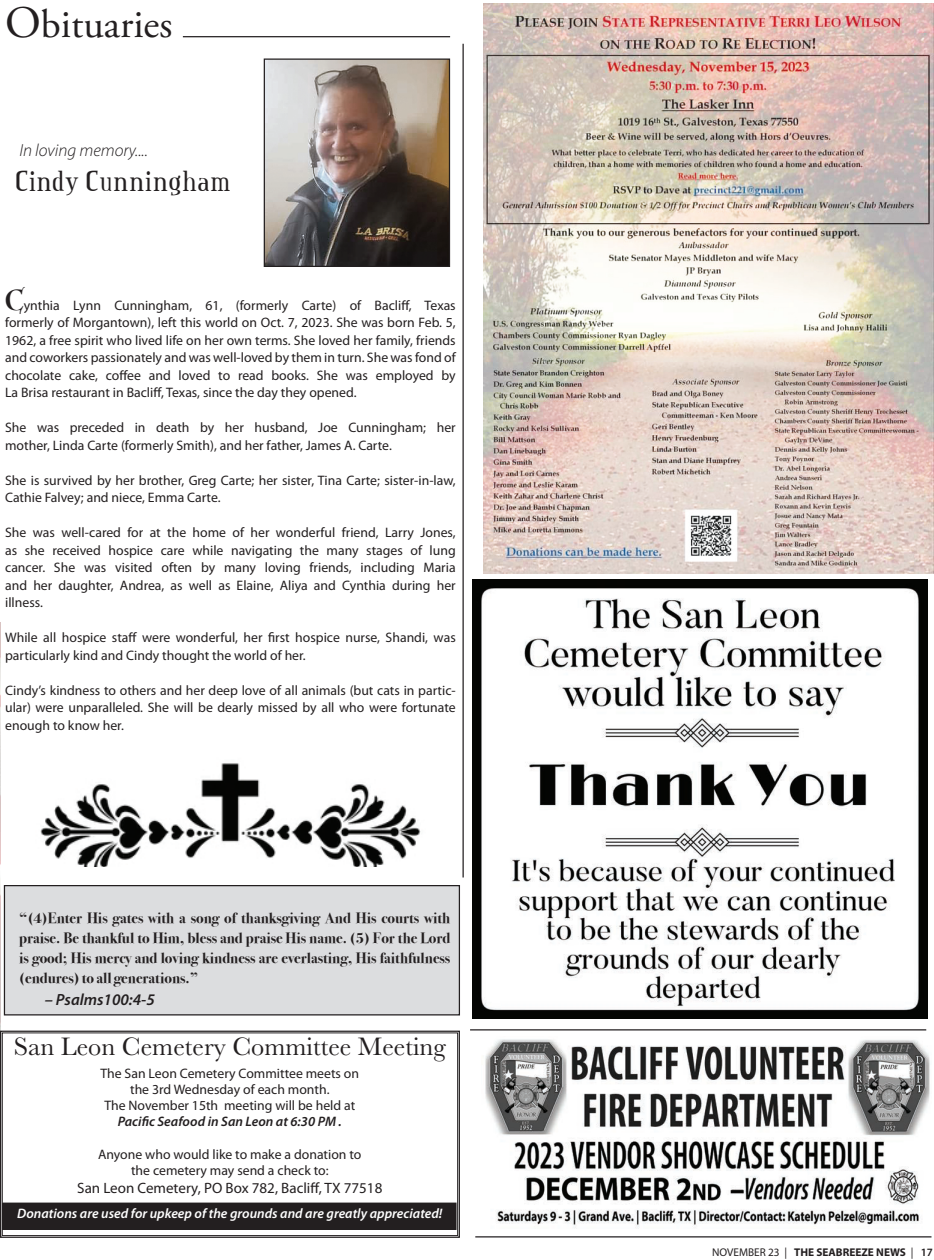
<style>
.page{position:relative;width:934px;height:1260px;background:#fff}
.page>*{position:absolute;margin:0;border:0;box-sizing:border-box;transform-origin:0 0}
.t1{font:40px "Adobe Garamond Pro";color:#231f20}
.t2{font:31px "Credit Valley";color:#231f20}
.t3{font:26.25px "Baskerville";color:#231f20}
.t4{font:italic 300 17.5px "Myriad Pro";color:#231f20}
.t5{font:italic 600 16.25px "Myriad Pro";color:#231f20}
.t6{font:700 15px/20px "Bodoni Svty Two ITCTT";color:#231f20;text-align:justify}
.t7{font:15px "Myriad Pro";color:#231f20}
.t8{font:13.75px/17.5px "Myriad Pro";color:#231f20;text-align:justify}
.t9{font:italic 600 13.75px "Myriad Pro";color:#fff}
.t10{font:italic 600 13.75px "Myriad Pro";color:#231f20}
.t11{font:700 11.25px "Myriad Pro";color:#231f20}
.s1{font-size:45px}
.s2{font-family:"Luminari";font-size:28.75px}
.s3{font-weight:400}
.s4{font-weight:600}
</style>
<div class="page">
<img style="left:0;top:622px;width:1px;height:408px">
<div style="left:4px;top:886px;width:455px;height:129px;background:#dcdddf"></div>
<div style="left:4px;top:885px;width:456px;height:130px;border:1px solid #231f20"></div>
<hr style="left:183px;top:36px;width:267px;height:1px;background:#231f20">
<img style="left:266px;top:60px;width:182px;height:205px">
<div style="left:264px;top:58px;width:186px;height:209px;border:1px solid #231f20"></div>
<svg style="left:0;top:1030px;width:460px;height:208px"></svg>
<div style="left:2px;top:1033px;width:456px;height:203px;border:1px solid #231f20"></div>
<div style="left:3px;top:1203px;width:453px;height:26px;background:#231f20"></div>
<div style="left:3px;top:1203px;width:453px;height:27px;border:1px solid #231f20"></div>
<hr style="left:462px;top:44px;width:2px;height:834px;background:#231f20">
<img style="left:485px;top:1039px;width:445px;height:189px">
<hr style="left:470px;top:1029px;width:456px;height:2px;background:#231f20">
<hr style="left:475px;top:1236px;width:456px;height:2px;background:#231f20">
<img style="left:40px;top:763px;width:381px;height:103px">
<img style="left:472px;top:579px;width:456px;height:439px">
<img style="left:484px;top:3px;width:450px;height:571px">
<h1 class="t1" style="left:5px;top:0;width:169px"><span class="s1">O</span>bituaries</h1>
<p class="t4" style="left:19px;top:140px;width:130px">In loving memory....</p>
<h2 class="t2" style="left:15px;top:166px;width:218px">Cindy Cunningham</h2>
<p class="t8" style="left:5px;top:296px;width:452px"><span class="s2">C</span>ynthia Lynn Cunningham, 61, (formerly Carte) of Bacliff, Texas formerly of Morgantown), left this world on Oct. 7, 2023. She was born Feb. 5, 1962, a free spirit who lived life on her own terms. She loved her family, friends and coworkers passionately and was well-loved by them in turn. She was fond of chocolate cake, coffee and loved to read books. She was employed by La Brisa restaurant in Bacliff, Texas, since the day they opened.</p>
<p class="t8" style="left:5px;top:419px;width:452px">She was preceded in death by her husband, Joe Cunningham; her mother, Linda Carte (formerly Smith), and her father, James A. Carte.</p>
<p class="t8" style="left:5px;top:471px;width:452px">She is survived by her brother, Greg Carte; her sister, Tina Carte; sister-in-law,<br>Cathie Falvey; and niece, Emma Carte.</p>
<p class="t8" style="left:5px;top:524px;width:452px">She was well-cared for at the home of her wonderful friend, Larry Jones, as she received hospice care while navigating the many stages of lung cancer. She was visited often by many loving friends, including Maria and her daughter, Andrea, as well as Elaine, Aliya and Cynthia during her illness.</p>
<p class="t8" style="left:5px;top:629px;width:452px">While all hospice staff were wonderful, her first hospice nurse, Shandi, was particularly kind and Cindy thought the world of her.</p>
<p class="t8" style="left:5px;top:681px;width:452px">Cindy’s kindness to others and her deep love of all animals (but cats in partic&shy;ular) were unparalleled. She will be dearly missed by all who were fortunate enough to know her.</p>
<p class="t6" style="left:19px;top:907px;width:432px">“(4)Enter His gates with a song of thanksgiving And His courts with praise. Be thankful to Him, bless and praise His name. (5) For the Lord is good; His mercy and loving kindness are everlasting, His faithfulness (endures) to all generations.”</p>
<p class="t5" style="left:45px;top:990px;width:111px">– Psalms100:4-5</p>
<h3 class="t3" style="left:14px;top:1030px;width:433px">San Leon Cemetery Committee Meeting</h3>
<p class="t8" style="left:100px;top:1065px;width:260px;line-height:16.2px;text-align:center">The San Leon Cemetery Committee meets on the 3rd Wednesday of each month.<br>The November 15th meeting will be held at</p>
<p class="t10" style="left:118px;top:1113px;width:226px">Pacific Seafood in San Leon at 6:30 PM .</p>
<p class="t8" style="left:98px;top:1146px;width:265px;line-height:16.2px;text-align:center">Anyone who would like to make a donation to the cemetery may send a check to:</p>
<p class="t7" style="left:77px;top:1179px;width:307px">San Leon Cemetery, PO Box 782, Bacliff, TX 77518</p>
<p class="t9" style="left:17px;top:1204px;width:427px">Donations are used for upkeep of the grounds and are greatly appreciated!</p>
<p class="t11" style="left:712px;top:1245px;width:222px"><span class="s3">NOVEMBER 23 |</span> THE SEABREEZE NEWS <span class="s3">|</span> <span class="s4">17</span></p>
</div>
